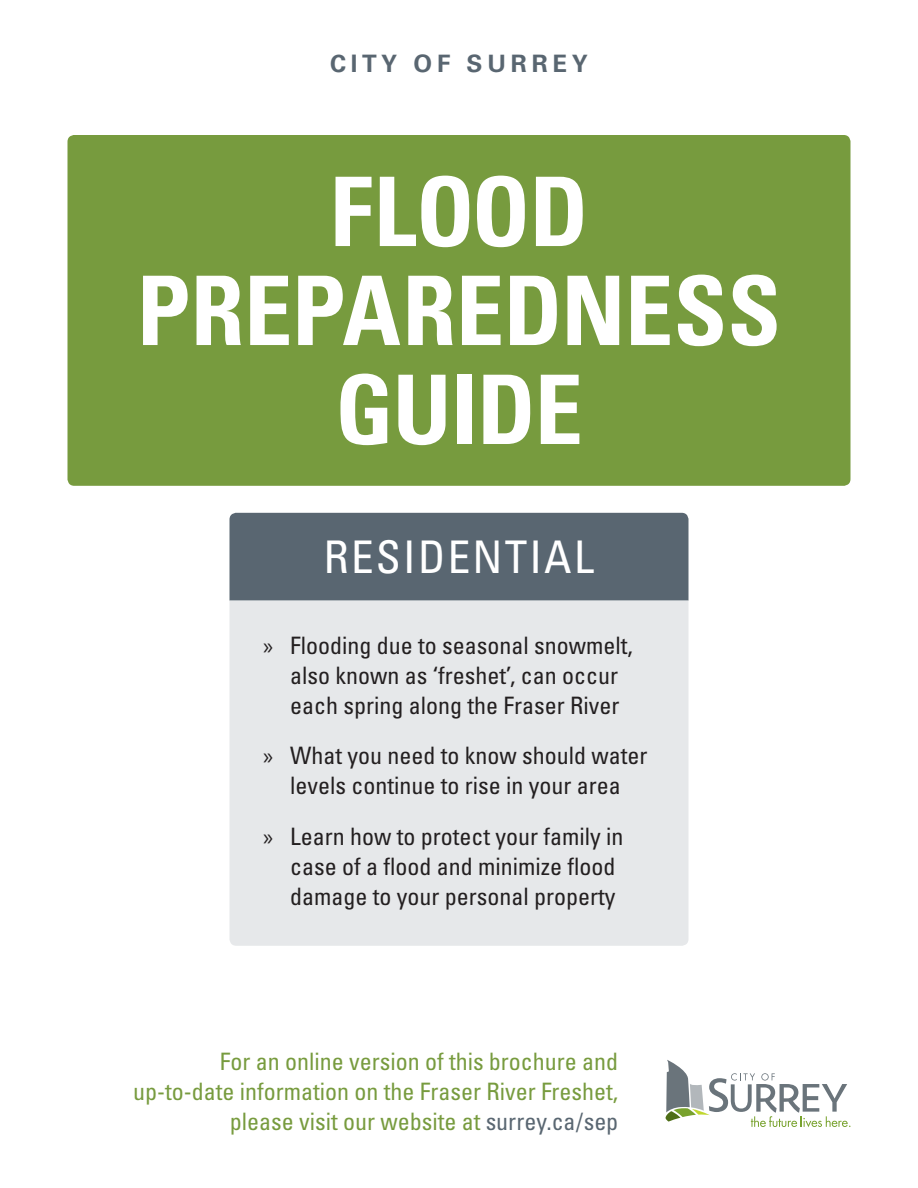
<style>
.page{position:relative;width:918px;height:1188px;background:#fff}
.page>*{position:absolute;margin:0;border:0;box-sizing:border-box;transform-origin:0 0}
.t1{font:700 condensed 96px/99px "Univers";color:#fff;text-align:center}
.t2{font:condensed 45px "Univers";letter-spacing:.05em;color:#fff}
.t3{font:condensed 24px/30px "Univers";color:#231f20;text-align:center}
.t4{font:condensed 24px/30px "Univers";color:#779b3e;text-align:right}
.t5{font:700 24px "Univers";letter-spacing:.2em;color:#596671}
.s1{font-family:"Myriad Pro";font-stretch:normal}
.s2{color:#596671}
</style>
<div class="page">
<div style="left:68px;top:135px;width:782px;height:351px;background:#779b3e;border-radius:7px"></div>
<div style="left:230px;top:513px;width:458px;height:88px;background:#596671"></div>
<div style="left:230px;top:601px;width:458px;height:345px;background:#e6e8ea"></div>
<svg style="left:666px;top:1060px;width:184px;height:67px"></svg>
<p class="t5" style="left:330px;top:49px;width:259px">CITY OF SURREY</p>
<h1 class="t1" style="left:137px;top:162px;width:646px">FLOOD<br>PREPAREDNESS<br>GUIDE</h1>
<h2 class="t2" style="left:324px;top:528px;width:272px">RESIDENTIAL</h2>
<p class="t3" style="left:263px;top:630px;width:371px"><span class="s1">»</span> Flooding due to seasonal snowmelt, also known as ‘freshet’, can occur each spring along the Fraser River</p>
<p class="t3" style="left:263px;top:740px;width:386px"><span class="s1">»</span> What you need to know should water levels continue to rise in your area</p>
<p class="t3" style="left:290px;top:821px;width:335px;text-align:left;text-indent:-27px"><span class="s1">»</span> Learn how to protect your family in case of a flood and minimize flood damage to your personal property</p>
<p class="t4" style="left:133px;top:1046px;width:487px">For an online version of this brochure and up‑to‑date information on the Fraser River Freshet, please visit our website at <span class="s2">surrey.ca/sep</span></p>
</div>
